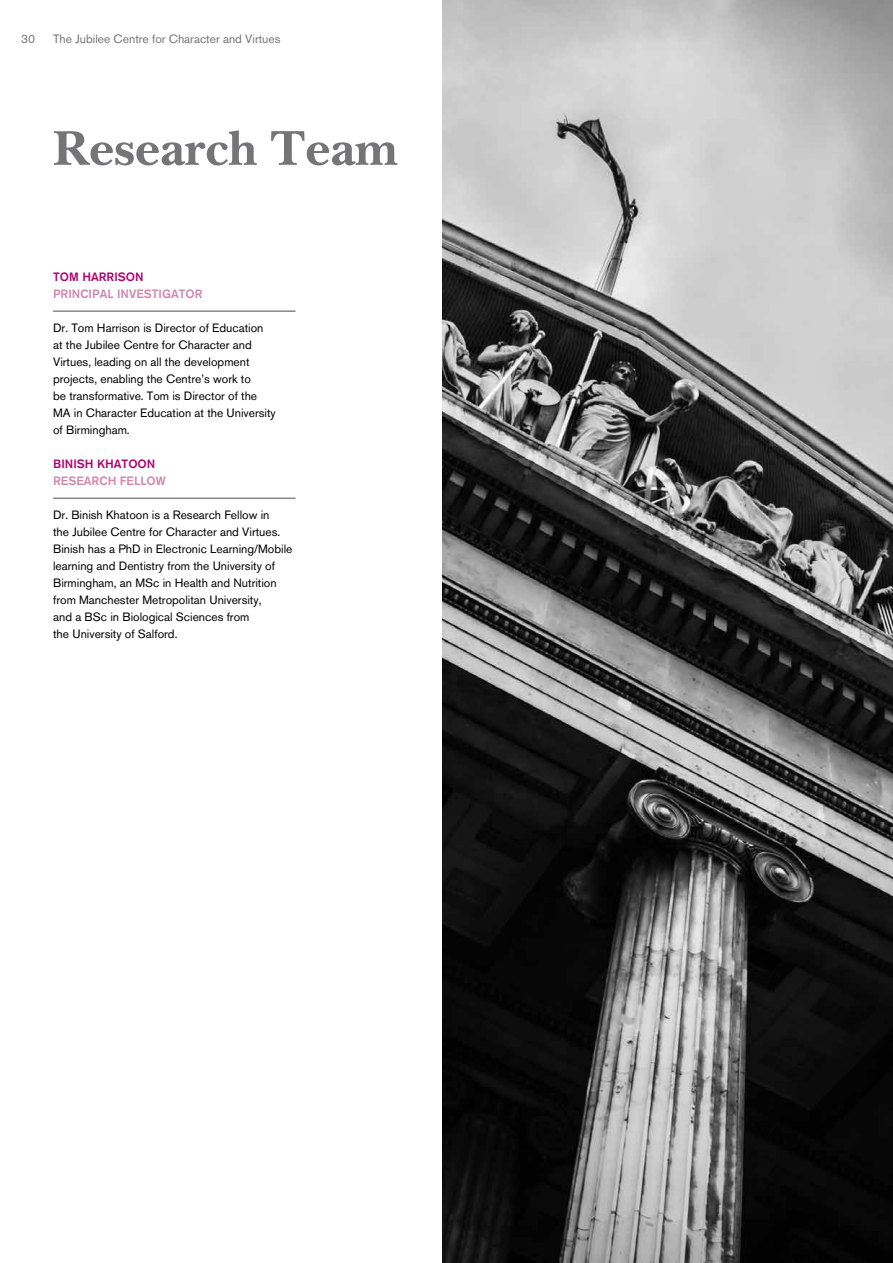
<style>
.page{position:relative;width:893px;height:1263px;background:#fff}
.page>*{position:absolute;margin:0;border:0;box-sizing:border-box;transform-origin:0 0}
.t1{font:700 51px "New Baskerville LT";color:#757477}
.t2{font:12px/17px "Akzidenz Grotesk BQ";color:#000}
.t3{font:12px "Akzidenz Grotesk BQ";color:#757477}
.t4{font:500 12px "Akzidenz Grotesk BQ";color:#d187ac}
.t5{font:500 12px "Akzidenz Grotesk BQ";color:#b0006f}
</style>
<div class="page">
<hr style="left:53px;top:310px;width:243px;height:2px;background:#888787">
<hr style="left:53px;top:497px;width:243px;height:2px;background:#888787">
<img style="left:442px;top:0;width:451px;height:1263px">
<p class="t3" style="left:21px;top:32px;width:15px">30</p>
<p class="t3" style="left:53px;top:32px;width:229px">The Jubilee Centre for Character and Virtues</p>
<h1 class="t1" style="left:53px;top:118px;width:346px">Research Team</h1>
<p class="t5" style="left:53px;top:269px;width:92px">TOM HARRISON</p>
<p class="t4" style="left:53px;top:286px;width:151px">PRINCIPAL INVESTIGATOR</p>
<p class="t2" style="left:53px;top:319px;width:224px">Dr. Tom Harrison is Director of Education at the Jubilee Centre for Character and Virtues, leading on all the development projects, enabling the Centre’s work to<br>be transformative. Tom is Director of the MA in Character Education at the University of Birmingham.</p>
<p class="t5" style="left:53px;top:456px;width:104px">BINISH KHATOON</p>
<p class="t4" style="left:53px;top:473px;width:114px">RESEARCH FELLOW</p>
<p class="t2" style="left:53px;top:506px;width:241px">Dr. Binish Khatoon is a Research Fellow in<br>the Jubilee Centre for Character and Virtues.<br>Binish has a PhD in Electronic Learning/Mobile learning and Dentistry from the University of Birmingham, an MSc in Health and Nutrition from Manchester Metropolitan University,<br>and a BSc in Biological Sciences from<br>the University of Salford.</p>
</div>
